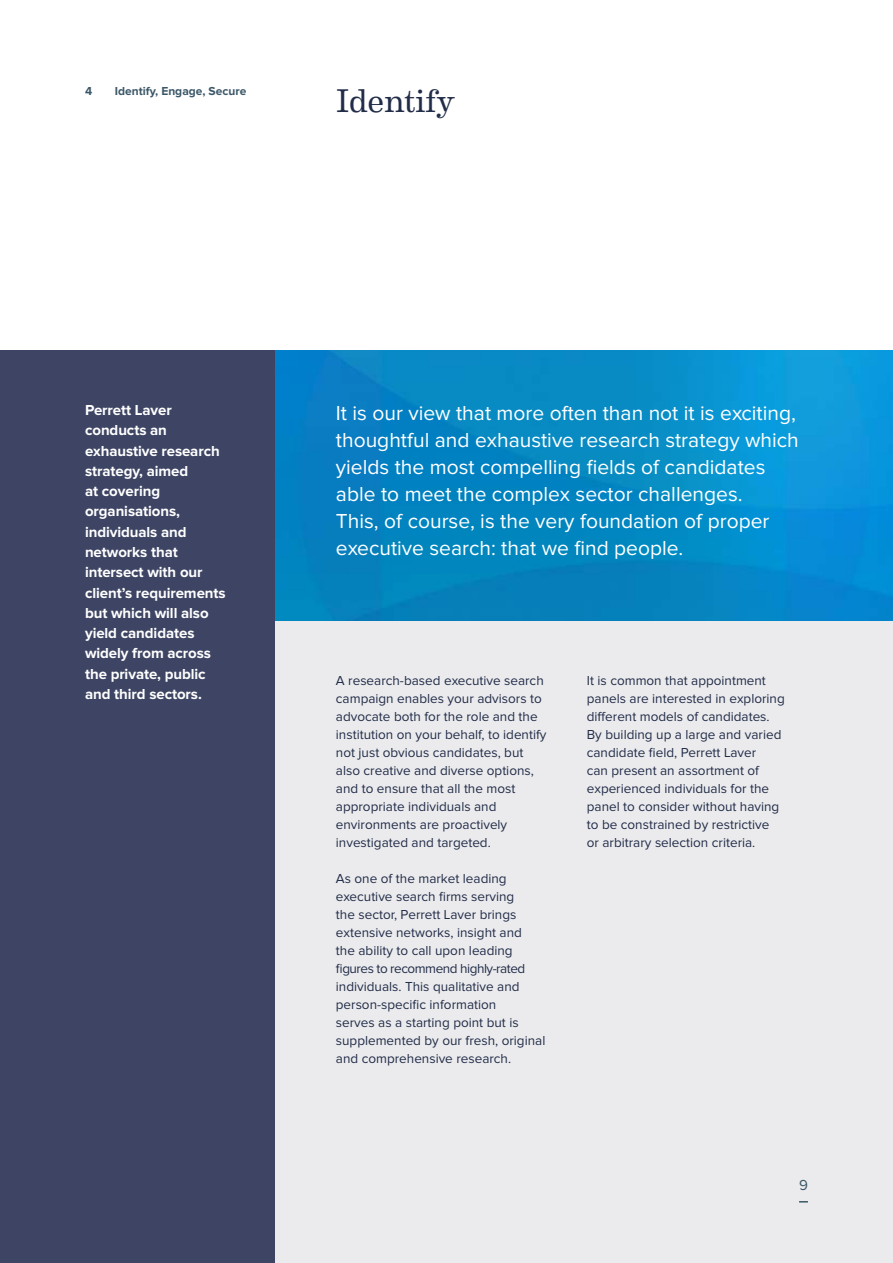
<style>
.page{position:relative;width:893px;height:1263px;background:#fff}
.page>*{position:absolute;margin:0;border:0;box-sizing:border-box;transform-origin:0 0}
.t1{font:33px "Eames Century Modern";letter-spacing:-.005em;color:#212c48}
.t2{font:21px/27px "Proxima Nova";color:#fff}
.t3{font:700 15px/20.2px "Proxima Nova";letter-spacing:-.005em;color:#fff}
.t4{font:15px "Proxima Nova";color:#3b5767}
.t5{font:13.5px/18px "Proxima Nova";color:#212c48}
.t6{font:700 12px "Proxima Nova";color:#3b5767}
</style>
<div class="page">
<img style="left:274px;top:351px;width:619px;height:270px">
<div style="left:274px;top:621px;width:619px;height:642px;background:#ebebed"></div>
<div style="left:0;top:351px;width:274px;height:912px;background:#3e4564"></div>
<p class="t6" style="left:85px;top:84px;width:9px">4</p>
<p class="t6" style="left:115px;top:84px;width:133px">Identify, Engage, Secure</p>
<h1 class="t1" style="left:336px;top:76px;width:121px">Identify</h1>
<p class="t3" style="left:85px;top:400px;width:142px">Perrett Laver conducts an exhaustive research strategy, aimed<br>at covering organisations, individuals and networks that intersect with our client’s requirements but which will also yield candidates widely from across the private, public and third sectors.</p>
<p class="t2" style="left:336px;top:400px;width:464px">It is our view that more often than not it is exciting, thoughtful and exhaustive research strategy which yields the most compelling fields of candidates able to meet the complex sector challenges.<br>This, of course, is the very foundation of proper executive search: that we find people.</p>
<p class="t5" style="left:336px;top:672px;width:212px">A research-based executive search campaign enables your advisors to advocate both for the role and the institution on your behalf, to identify not just obvious candidates, but also creative and diverse options, and to ensure that all the most appropriate individuals and environments are proactively investigated and targeted.</p>
<p class="t5" style="left:336px;top:870px;width:211px">As one of the market leading executive search firms serving<br>the sector, Perrett Laver brings extensive networks, insight and<br>the ability to call upon leading figures to recommend highly-rated individuals. This qualitative and person-specific information<br>serves as a starting point but is supplemented by our fresh, original and comprehensive research.</p>
<p class="t5" style="left:587px;top:672px;width:199px">It is common that appointment panels are interested in exploring different models of candidates.<br>By building up a large and varied candidate field, Perrett Laver<br>can present an assortment of experienced individuals for the panel to consider without having to be constrained by restrictive or arbitrary selection criteria.</p>
<p class="t4" style="left:799px;top:1178px;width:10px">9</p>
</div>
